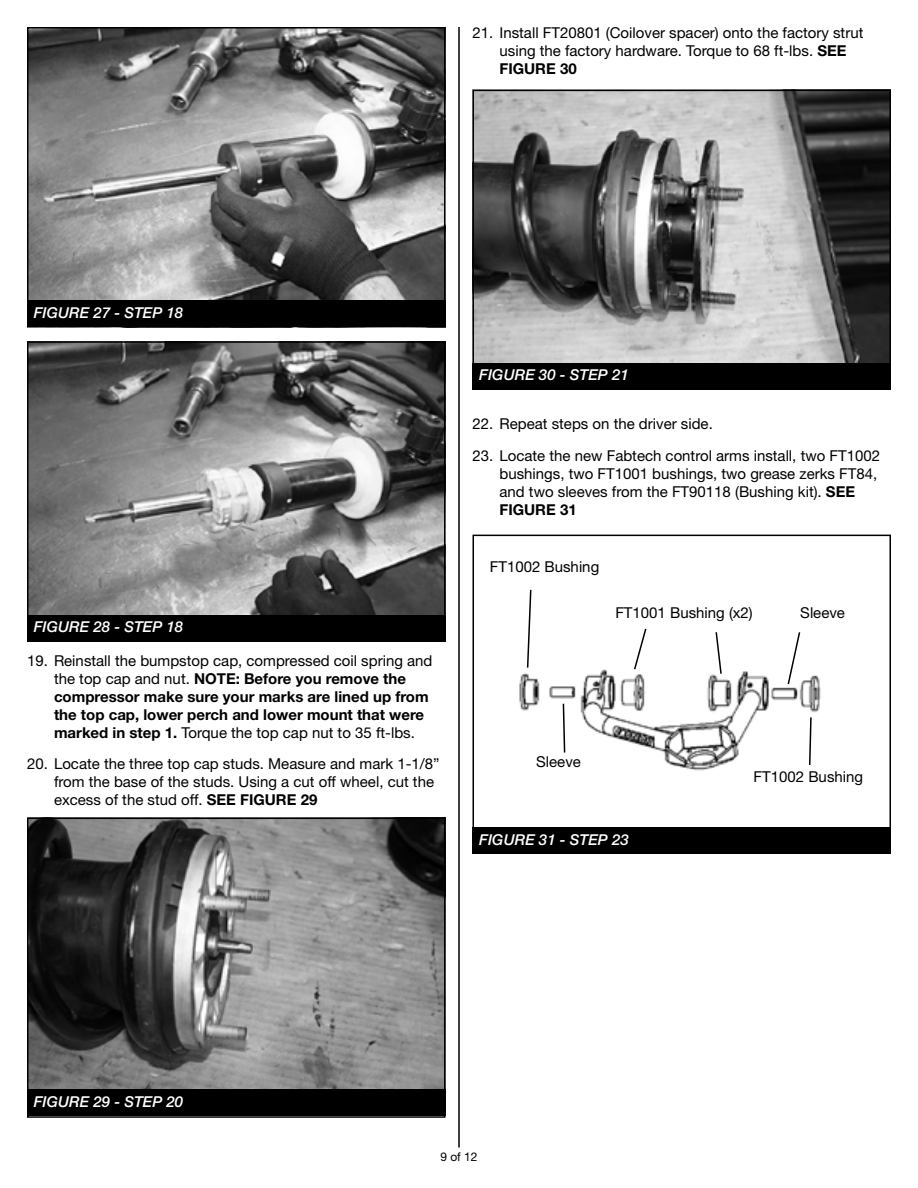
<style>
.page{position:relative;width:918px;height:1188px;background:#fff}
.page>*{position:absolute;margin:0;border:0;box-sizing:border-box;transform-origin:0 0}
.t1{font:15px/18px "Helvetica Neue LT Std";color:#000}
.t2{font:700 15px/18px "Helvetica Neue LT Std";color:#000}
.t3{font:italic 500 15px "Helvetica Neue LT Std";color:#fff}
.t4{font:12px "Helvetica Neue LT Std";color:#000}
.s1{font-weight:700}
.s2{font-weight:400}
</style>
<div class="page">
<hr style="left:458px;top:27px;width:2px;height:1121px;background:#000">
<img style="left:30px;top:30px;width:413px;height:270px">
<div style="left:27px;top:27px;width:419px;height:300px;border:2px solid #000"></div>
<div style="left:27px;top:300px;width:419px;height:27px;background:#000"></div>
<img style="left:30px;top:344px;width:413px;height:271px">
<div style="left:27px;top:341px;width:419px;height:301px;border:2px solid #000"></div>
<div style="left:27px;top:615px;width:419px;height:27px;background:#000"></div>
<img style="left:30px;top:821px;width:413px;height:268px">
<div style="left:27px;top:818px;width:419px;height:300px;border:2px solid #000"></div>
<div style="left:27px;top:1089px;width:419px;height:27px;background:#000"></div>
<img style="left:475px;top:93px;width:413px;height:270px">
<div style="left:472px;top:90px;width:419px;height:300px;border:2px solid #000"></div>
<div style="left:472px;top:363px;width:419px;height:27px;background:#000"></div>
<img style="left:519px;top:669px;width:302px;height:102px">
<div style="left:472px;top:535px;width:419px;height:307px;border:2px solid #000"></div>
<svg style="left:633px;top:628px;width:15px;height:43px"></svg>
<svg style="left:526px;top:589px;width:6px;height:79px"></svg>
<svg style="left:562px;top:702px;width:4px;height:52px"></svg>
<svg style="left:715px;top:632px;width:8px;height:43px"></svg>
<svg style="left:808px;top:716px;width:4px;height:51px"></svg>
<svg style="left:787px;top:632px;width:14px;height:54px"></svg>
<div style="left:472px;top:827px;width:419px;height:27px;background:#000"></div>
<p class="t1" style="left:499px;top:23px;width:365px;text-indent:-27px">21. Install FT20801 (Coilover spacer) onto the factory strut using the factory hardware. Torque to 68 ft-lbs. <span class="s1">SEE<br>FIGURE 30</span></p>
<p class="t3" style="left:34px;top:303px;width:151px">FIGURE 27 - STEP 18</p>
<p class="t3" style="left:34px;top:618px;width:151px">FIGURE 28 - STEP 18</p>
<p class="t2" style="left:54px;top:651px;width:380px;text-indent:-27px"><span class="s2">19. Reinstall the bumpstop cap, compressed coil spring and the top cap and nut.</span> NOTE: Before you remove the compressor make sure your marks are lined up from the top cap, lower perch and lower mount that were marked in step 1. <span class="s2">Torque the top cap nut to 35 ft-lbs.</span></p>
<p class="t1" style="left:54px;top:755px;width:387px;text-indent:-27px">20. Locate the three top cap studs. Measure and mark 1-1/8” from the base of the studs. Using a cut off wheel, cut the excess of the stud off. <span class="s1">SEE FIGURE 29</span></p>
<p class="t3" style="left:479px;top:366px;width:151px">FIGURE 30 - STEP 21</p>
<p class="t1" style="left:472px;top:415px;width:242px">22. Repeat steps on the driver side.</p>
<p class="t1" style="left:499px;top:446px;width:382px;text-indent:-27px">23. Locate the new Fabtech control arms install, two FT1002 bushings, two FT1001 bushings, two grease zerks FT84, and two sleeves from the FT90118 (Bushing kit). <span class="s1">SEE FIGURE 31</span></p>
<p class="t1" style="left:490px;top:558px;width:111px">FT1002 Bushing</p>
<p class="t1" style="left:615px;top:604px;width:139px">FT1001 Bushing (x2)</p>
<p class="t1" style="left:800px;top:604px;width:46px">Sleeve</p>
<p class="t1" style="left:536px;top:752px;width:46px">Sleeve</p>
<p class="t1" style="left:754px;top:768px;width:111px">FT1002 Bushing</p>
<p class="t3" style="left:479px;top:831px;width:151px">FIGURE 31 - STEP 23</p>
<p class="t3" style="left:34px;top:1093px;width:151px">FIGURE 29 - STEP 20</p>
<p class="t4" style="left:440px;top:1150px;width:39px">9 of 12</p>
</div>
